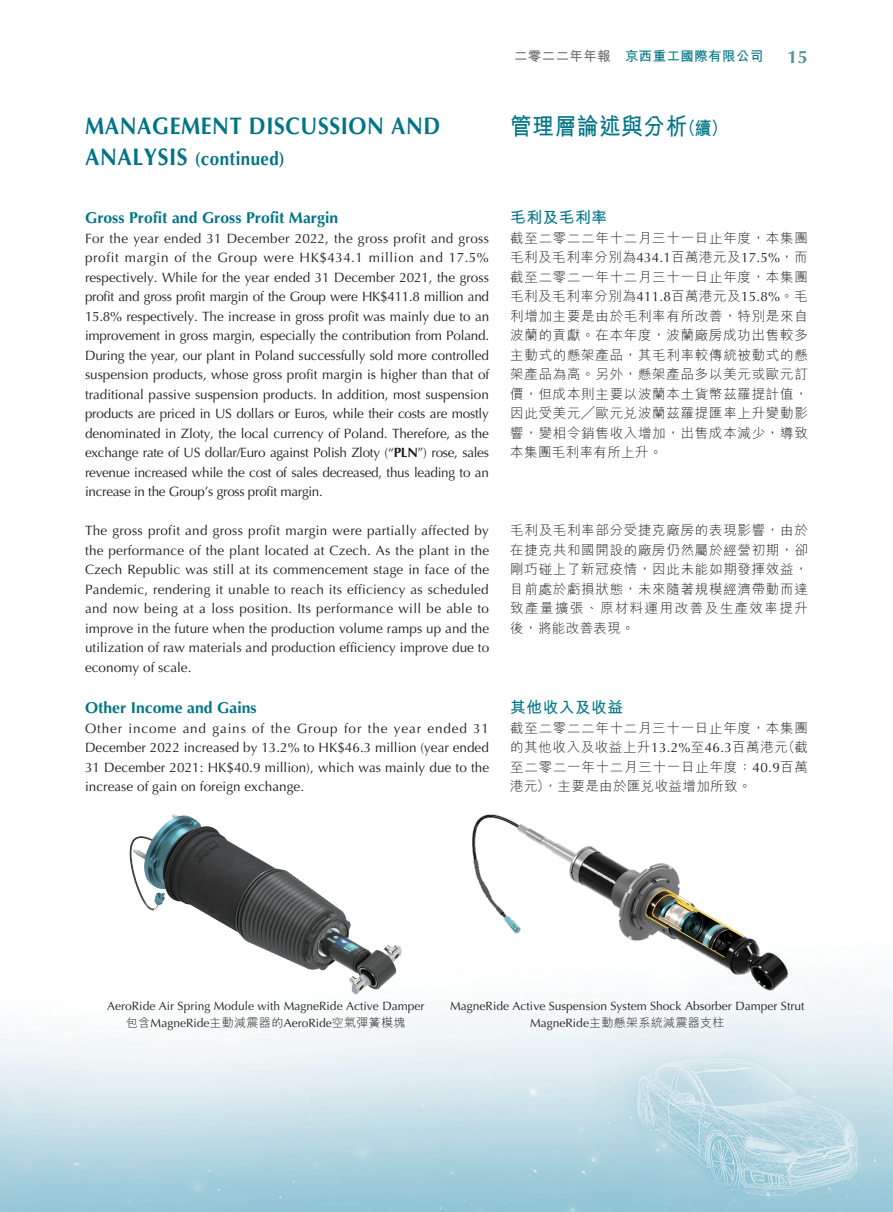
<style>
.page{position:relative;width:893px;height:1212px;background:#fff}
.page>*{position:absolute;margin:0;border:0;box-sizing:border-box;transform-origin:0 0}
.t1{font:700 24px "Optima LT Std";letter-spacing:.03em;color:#017587;scale:.9 1}
.t2{font:700 24px "M Hei HK";letter-spacing:.03em;color:#017587;scale:.9 1}
.t3{font:700 18.75px "Optima LT Std";letter-spacing:.03em;color:#017587;scale:.9 1}
.t4{font:700 18px "Optima LT Std";color:#4f92a1}
.t5{font:700 15.75px "Optima LT Std";letter-spacing:.005em;color:#017587}
.t6{font:700 15.75px "M Hei HK";letter-spacing:.03em;color:#017587}
.t7{font:13.5px/19.5px "Optima LT Std";letter-spacing:.005em;color:#231f20;text-align:justify}
.t8{font:300 13.5px/19.5px "M Hei HK";letter-spacing:.05em;color:#231f20;text-align:justify}
.t9{font:700 13.5px "M Hei HK";letter-spacing:.03em;color:#017587}
.t10{font:12px/16.5px "Optima LT Std";letter-spacing:.005em;color:#231f20;text-align:center}
.t11{font:300 12px "M Hei HK";letter-spacing:.03em;color:#231f20}
.s1{font-size:24px}
.s2{font-weight:700}
.s3{color:#6c6d70}
.s4{font-size:18.75px}
.s5{font-family:"Optima LT Std";font-weight:400}
.s6{font-family:"M Hei HK";font-weight:300}
</style>
<div class="page">
<img style="left:0;top:981px;width:893px;height:231px">
<img style="left:103px;top:814px;width:325px;height:181px">
<img style="left:468px;top:814px;width:322px;height:182px">
<h1 class="t1" style="left:85px;top:112px;width:396px">MANAGEMENT DISCUSSION AND</h1>
<h2 class="t3" style="left:85px;top:148px;width:224px"><span class="s1">ANALYSIS</span> (continued)</h2>
<p class="t5" style="left:85px;top:209px;width:255px">Gross Profit and Gross Profit Margin</p>
<p class="t7" style="left:85px;top:229px;width:406px">For the year ended 31 December 2022, the gross profit and gross profit margin of the Group were HK$434.1 million and 17.5% respectively. While for the year ended 31 December 2021, the gross profit and gross profit margin of the Group were HK$411.8 million and 15.8% respectively. The increase in gross profit was mainly due to an improvement in gross margin, especially the contribution from Poland.<br>During the year, our plant in Poland successfully sold more controlled suspension products, whose gross profit margin is higher than that of traditional passive suspension products. In addition, most suspension products are priced in US dollars or Euros, while their costs are mostly denominated in Zloty, the local currency of Poland. Therefore, as the exchange rate of US dollar/Euro against Polish Zloty (“<span class="s2">PLN</span>”) rose, sales revenue increased while the cost of sales decreased, thus leading to an increase in the Group’s gross profit margin.</p>
<p class="t7" style="left:85px;top:521px;width:406px">The gross profit and gross profit margin were partially affected by the performance of the plant located at Czech. As the plant in the Czech Republic was still at its commencement stage in face of the Pandemic, rendering it unable to reach its efficiency as scheduled and now being at a loss position. Its performance will be able to improve in the future when the production volume ramps up and the utilization of raw materials and production efficiency improve due to economy of scale.</p>
<p class="t5" style="left:85px;top:699px;width:173px">Other Income and Gains</p>
<p class="t7" style="left:85px;top:719px;width:406px">Other income and gains of the Group for the year ended 31<br>December 2022 increased by 13.2% to HK$46.3 million (year ended 31 December 2021: HK$40.9 million), which was mainly due to the increase of gain on foreign exchange.</p>
<p class="t9" style="left:514px;top:46px;width:251px"><span class="s3">二零二二年年報</span> 京西重工國際有限公司</p>
<h3 class="t4" style="left:787px;top:47px;width:22px">15</h3>
<h1 class="t2" style="left:510px;top:109px;width:243px">管理層論述與分析<span class="s4">（續）</span></h1>
<p class="t6" style="left:510px;top:206px;width:98px">毛利及毛利率</p>
<p class="t8" style="left:510px;top:228px;width:299px">截至二零二二年十二月三十一日止年度，本集團毛利及毛利率分別為<span class="s5">434.1</span>百萬港元及<span class="s5">17.5%</span>，而截至二零二一年十二月三十一日止年度，本集團毛利及毛利率分別為<span class="s5">411.8</span>百萬港元及<span class="s5">15.8%</span>。毛利增加主要是由於毛利率有所改善，特別是來自波蘭的貢獻。在本年度，波蘭廠房成功出售較多主動式的懸架產品，其毛利率較傳統被動式的懸架產品為高。另外，懸架產品多以美元或歐元訂價，但成本則主要以波蘭本土貨幣茲羅提計值，因此受美元╱歐元兌波蘭茲羅提匯率上升變動影響，變相令銷售收入增加，出售成本減少，導致本集團毛利率有所上升。</p>
<p class="t8" style="left:510px;top:520px;width:299px">毛利及毛利率部分受捷克廠房的表現影響，由於在捷克共和國開設的廠房仍然屬於經營初期，卻剛巧碰上了新冠疫情，因此未能如期發揮效益，目前處於虧損狀態，未來隨著規模經濟帶動而達致產量擴張、原材料運用改善及生產效率提升後，將能改善表現。</p>
<p class="t6" style="left:510px;top:696px;width:114px">其他收入及收益</p>
<p class="t8" style="left:510px;top:718px;width:299px">截至二零二二年十二月三十一日止年度，本集團的其他收入及收益上升<span class="s5">13.2%</span>至<span class="s5">46.3</span>百萬港元（截至二零二一年十二月三十一日止年度：<span class="s5">40.9</span>百萬港元），主要是由於匯兌收益增加所致。</p>
<p class="t10" style="left:107px;top:998px;width:319px">AeroRide Air Spring Module with MagneRide Active Damper<span class="s6">包含</span>MagneRide<span class="s6">主動減震器的</span>AeroRide<span class="s6">空氣彈簧模塊</span></p>
<p class="t10" style="left:450px;top:998px;width:356px">MagneRide Active Suspension System Shock Absorber Damper Strut</p>
<p class="t11" style="left:530px;top:1016px;width:196px"><span class="s5">MagneRide</span>主動懸架系統減震器支柱</p>
</div>
